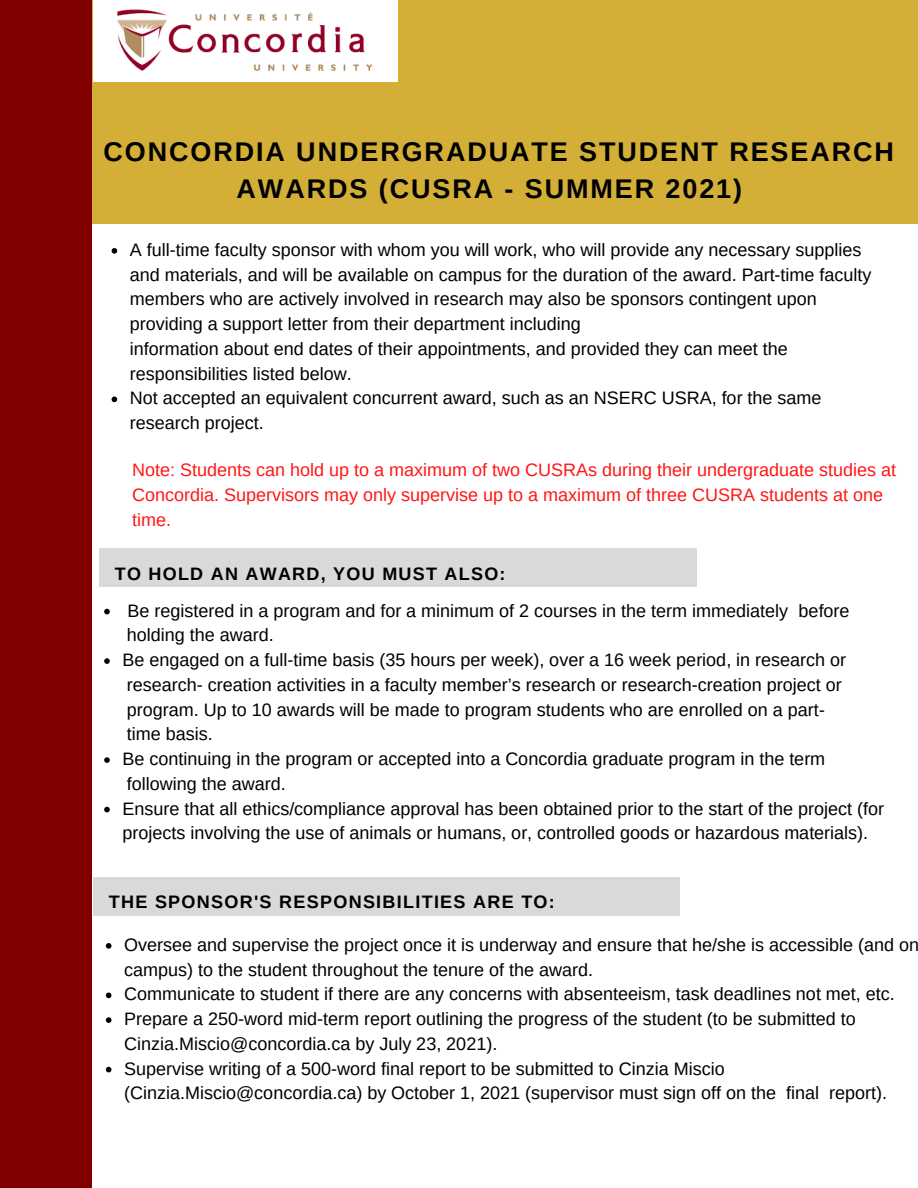
<style>
.page{position:relative;width:918px;height:1188px;background:#fff}
.page>*{position:absolute;margin:0;border:0;box-sizing:border-box;transform-origin:0 0}
.t1{font:700 27px/37.2px "Arimo";letter-spacing:.07em;color:#000}
.t2{font:18px/24.8px "Arimo";color:#000}
.t3{font:18px/24.8px "Arimo";color:#ff1616}
.t4{font:700 18px "Arimo";letter-spacing:.07em;color:#000}
.s1{font-family:"Noto Sans"}
</style>
<div class="page">
<div style="left:92px;top:0;width:826px;height:223px;background:#d4af37"></div>
<div style="left:0;top:0;width:92px;height:1188px;background:#800000"></div>
<img style="left:93px;top:0;width:304px;height:81px">
<div style="left:93px;top:877px;width:587px;height:39px;background:#d9d9d9"></div>
<svg style="left:106px;top:943px;width:5px;height:6px"></svg>
<svg style="left:106px;top:993px;width:5px;height:5px"></svg>
<svg style="left:106px;top:1017px;width:5px;height:6px"></svg>
<svg style="left:106px;top:1067px;width:5px;height:5px"></svg>
<svg style="left:104px;top:609px;width:6px;height:5px"></svg>
<svg style="left:104px;top:658px;width:6px;height:6px"></svg>
<svg style="left:104px;top:757px;width:6px;height:6px"></svg>
<svg style="left:104px;top:807px;width:6px;height:5px"></svg>
<div style="left:99px;top:548px;width:597px;height:39px;background:#d9d9d9"></div>
<svg style="left:112px;top:248px;width:5px;height:6px"></svg>
<svg style="left:112px;top:397px;width:5px;height:5px"></svg>
<p class="t1" style="left:237px;top:133px;width:659px;text-indent:-133px">CONCORDIA UNDERGRADUATE STUDENT RESEARCH<br>AWARDS (CUSRA - SUMMER 2021)</p>
<p class="t2" style="left:130px;top:237px;width:743px">A full-time faculty sponsor with whom you will work, who will provide any necessary supplies and materials, and will be available on campus for the duration of the award. Part-time faculty members who are actively involved in research may also be sponsors contingent upon providing a support letter from their department including<br>information about end dates of their appointments, and provided they can meet the responsibilities listed below.</p>
<p class="t2" style="left:130px;top:386px;width:693px">Not accepted an equivalent concurrent award, such as an NSERC USRA, for the same research project.</p>
<p class="t3" style="left:132px;top:458px;width:765px">Note: Students can hold up to a maximum of two CUSRAs during their undergraduate studies at<br>Concordia. Supervisors may only supervise up to a maximum of three CUSRA students at one time.</p>
<p class="t4" style="left:115px;top:563px;width:392px">TO HOLD AN AWARD, YOU MUST ALSO:</p>
<p class="t2" style="left:127px;top:598px;width:724px">Be registered in a program and for a minimum of 2 courses in the term immediately before</p>
<p class="t2" style="left:122px;top:648px;width:725px">Be engaged on a full-time basis (35 hours per week), over a 16 week period, in research or</p>
<p class="t2" style="left:127px;top:623px;width:149px">holding the award.</p>
<p class="t2" style="left:127px;top:672px;width:716px">research- creation activities in a faculty member’s research or research-creation project or</p>
<p class="t2" style="left:127px;top:697px;width:700px">program. Up to 10 awards will be made to program students who are enrolled on a part<span class="s1">‐</span></p>
<p class="t2" style="left:127px;top:722px;width:87px">time basis.</p>
<p class="t2" style="left:127px;top:771px;width:160px">following the award.</p>
<p class="t2" style="left:122px;top:747px;width:704px">Be continuing in the program or accepted into a Concordia graduate program in the term</p>
<p class="t2" style="left:122px;top:796px;width:763px">Ensure that all ethics/compliance approval has been obtained prior to the start of the project (for projects involving the use of animals or humans, or, controlled goods or hazardous materials).</p>
<p class="t4" style="left:109px;top:892px;width:448px">THE SPONSOR'S RESPONSIBILITIES ARE TO:</p>
<p class="t2" style="left:124px;top:932px;width:796px">Oversee and supervise the project once it is underway and ensure that he/she is accessible (and on campus) to the student throughout the tenure of the award.</p>
<p class="t2" style="left:124px;top:982px;width:772px">Communicate to student if there are any concerns with absenteeism, task deadlines not met, etc.</p>
<p class="t2" style="left:124px;top:1007px;width:733px">Prepare a 250-word mid-term report outlining the progress of the student (to be submitted to<br>Cinzia.Miscio@concordia.ca by July 23, 2021).</p>
<p class="t2" style="left:124px;top:1056px;width:765px">Supervise writing of a 500-word final report to be submitted to Cinzia Miscio (Cinzia.Miscio@concordia.ca) by October 1, 2021 (supervisor must sign off on the final report).</p>
</div>
